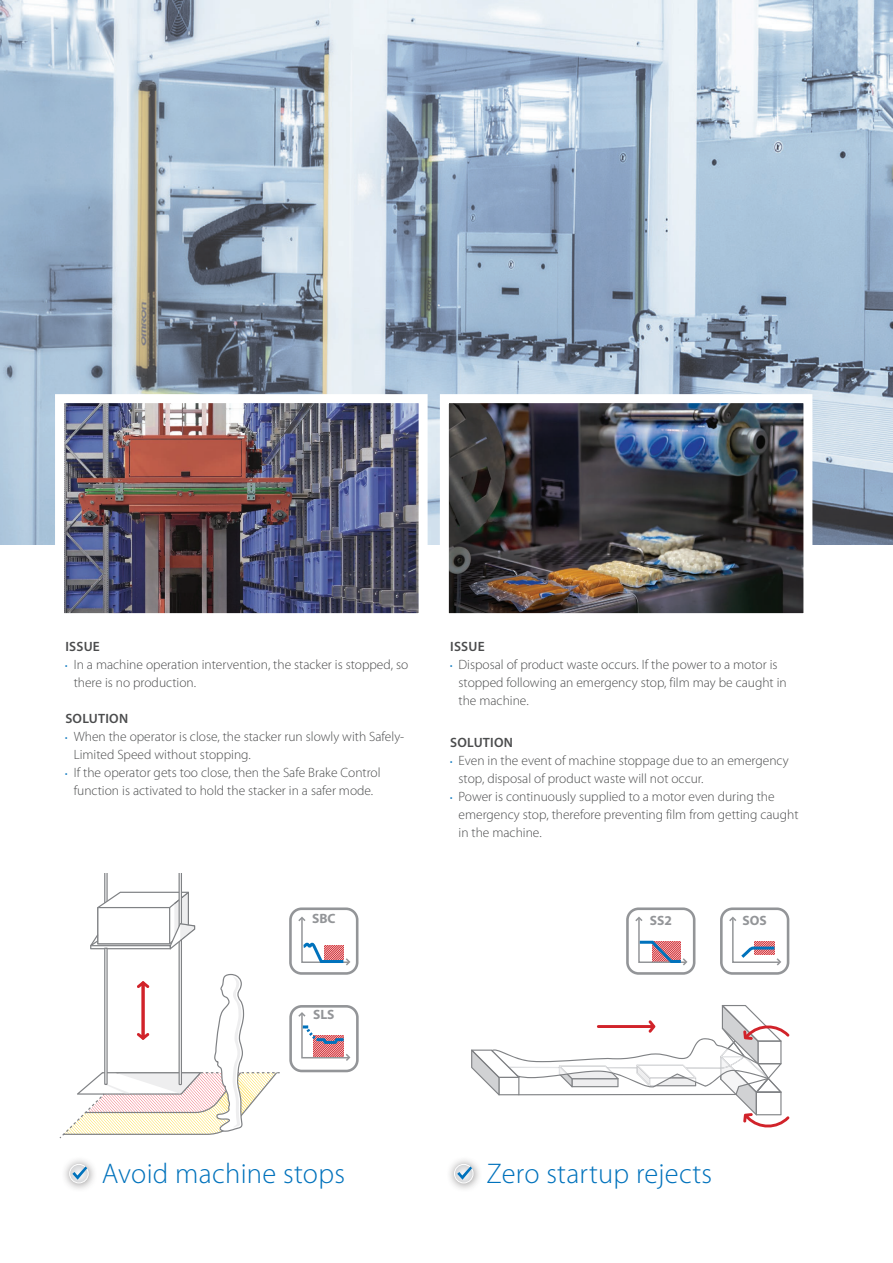
<style>
.page{position:relative;width:893px;height:1263px;background:#fff}
.page>*{position:absolute;margin:0;border:0;box-sizing:border-box;transform-origin:0 0}
.t1{font:300 28.5px "Myriad Pro";letter-spacing:.01em;color:#0072bc}
.t2{font:300 13.5px/18px "Myriad Pro";color:#4b4c4d}
.t3{font:600 13.5px "Myriad Pro";letter-spacing:.02em;color:#4b4c4d}
.t4{font:700 13.5px "Myriad Pro";color:#939598}
.s1{font-weight:600;font-size:7.5px;color:#0072bc}
</style>
<div class="page">
<svg style="left:60px;top:873px;width:220px;height:265px"></svg>
<img style="left:0;top:0;width:893px;height:544px">
<img style="left:65px;top:404px;width:353px;height:208px">
<div style="left:55px;top:394px;width:373px;height:228px;border:9px solid #fff"></div>
<img style="left:450px;top:404px;width:352px;height:208px">
<div style="left:440px;top:394px;width:372px;height:228px;border:9px solid #fff"></div>
<div style="left:61px;top:1155px;width:37px;height:37px;background:#231f20;opacity:.55"></div>
<svg style="left:70px;top:1164px;width:18px;height:19px"></svg>
<div style="left:69px;top:1164px;width:19px;height:19px;border:1px solid #fff;border-radius:50%"></div>
<svg style="left:72px;top:1166px;width:15px;height:14px"></svg>
<div style="left:446px;top:1155px;width:36px;height:37px;background:#231f20;opacity:.55"></div>
<svg style="left:454px;top:1164px;width:19px;height:19px"></svg>
<div style="left:454px;top:1164px;width:19px;height:19px;border:1px solid #fff;border-radius:50%"></div>
<svg style="left:457px;top:1166px;width:15px;height:14px"></svg>
<div style="left:626px;top:907px;width:69px;height:68px;border:3px solid #939598;border-radius:11px"></div>
<svg style="left:635px;top:916px;width:53px;height:50px"></svg>
<div style="left:720px;top:907px;width:69px;height:68px;border:3px solid #939598;border-radius:11px"></div>
<svg style="left:729px;top:916px;width:52px;height:50px"></svg>
<div style="left:289px;top:907px;width:69px;height:68px;border:3px solid #939598;border-radius:11px"></div>
<svg style="left:298px;top:916px;width:53px;height:50px"></svg>
<div style="left:289px;top:1005px;width:70px;height:67px;border:3px solid #939598;border-radius:11px"></div>
<svg style="left:298px;top:1012px;width:53px;height:49px"></svg>
<svg style="left:471px;top:1005px;width:318px;height:123px"></svg>
<p class="t3" style="left:65px;top:638px;width:36px">ISSUE</p>
<p class="t2" style="left:74px;top:656px;width:336px;text-indent:-9px"><span class="s1">•</span> In a machine operation intervention, the stacker is stopped, so there is no production.</p>
<p class="t3" style="left:65px;top:710px;width:64px">SOLUTION</p>
<p class="t2" style="left:74px;top:728px;width:332px;text-indent:-9px"><span class="s1">•</span> When the operator is close, the stacker run slowly with Safely-<br>Limited Speed without stopping.</p>
<p class="t2" style="left:65px;top:764px;width:317px;text-align:center"><span class="s1">•</span> If the operator gets too close, then the Safe Brake Control function is activated to hold the stacker in a safer mode.</p>
<p class="t3" style="left:450px;top:638px;width:36px">ISSUE</p>
<p class="t2" style="left:459px;top:656px;width:330px;text-indent:-9px"><span class="s1">•</span> Disposal of product waste occurs. If the power to a motor is stopped following an emergency stop, film may be caught in the machine.</p>
<p class="t3" style="left:450px;top:734px;width:64px">SOLUTION</p>
<p class="t2" style="left:459px;top:752px;width:332px;text-indent:-9px"><span class="s1">•</span> Even in the event of machine stoppage due to an emergency stop, disposal of product waste will not occur.</p>
<p class="t2" style="left:459px;top:788px;width:341px;text-indent:-9px"><span class="s1">•</span> Power is continuously supplied to a motor even during the emergency stop, therefore preventing film from getting caught in the machine.</p>
<p class="t4" style="left:312px;top:910px;width:25px">SBC</p>
<p class="t4" style="left:650px;top:911px;width:24px">SS2</p>
<p class="t4" style="left:743px;top:911px;width:26px">SOS</p>
<p class="t4" style="left:313px;top:1005px;width:23px">SLS</p>
<h1 class="t1" style="left:102px;top:1158px;width:245px">Avoid machine stops</h1>
<h1 class="t1" style="left:487px;top:1158px;width:227px">Zero startup rejects</h1>
</div>
